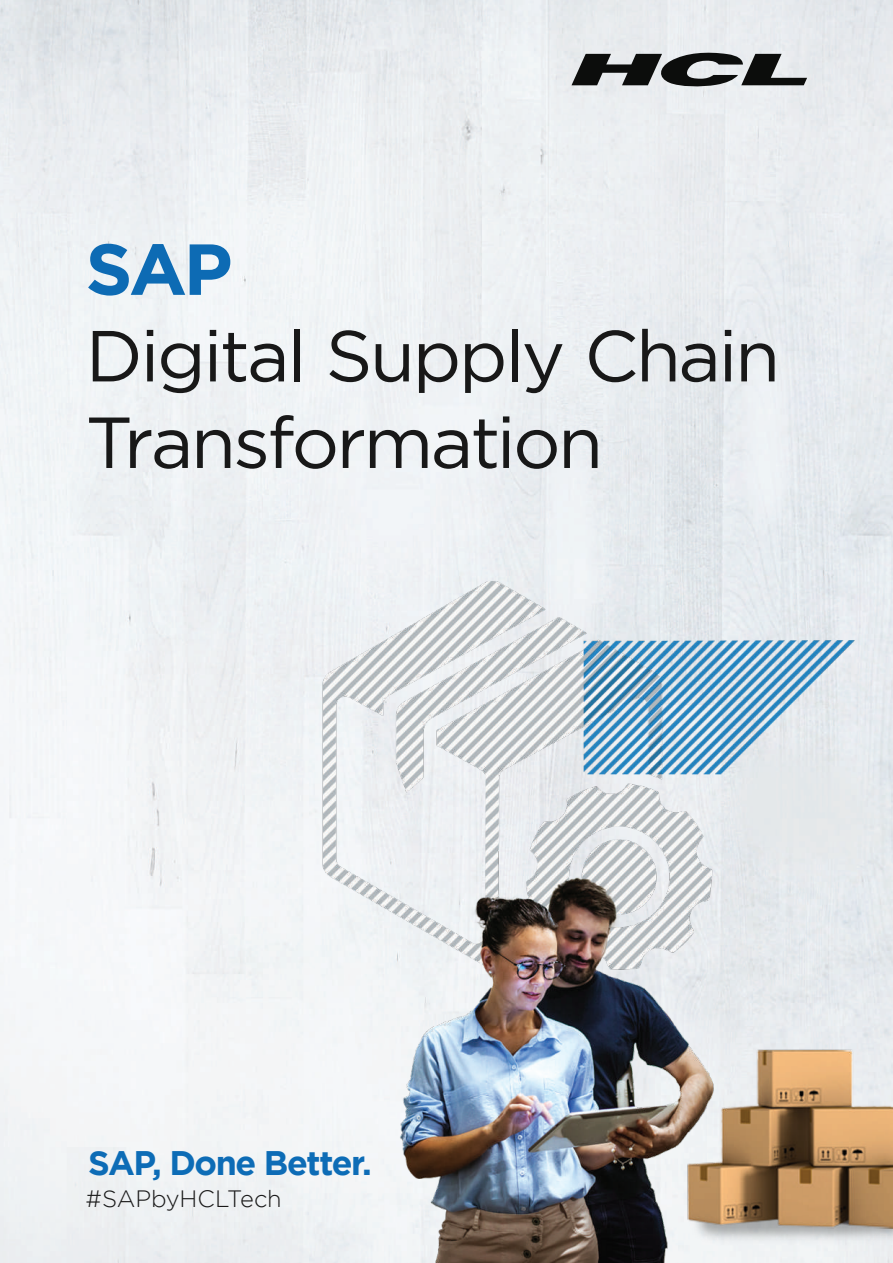
<style>
.page{position:relative;width:893px;height:1263px;background:#fff}
.page>*{position:absolute;margin:0;border:0;box-sizing:border-box;transform-origin:0 0}
.t1{font:72px/86.6px "Gotham";letter-spacing:-.035em;color:#181818}
.t2{font:700 72px "Gotham";color:#0d6bb4}
.t3{font:700 34.05px "Gotham";letter-spacing:-.04em;color:#0d6cb6}
.t4{font:300 23.55px "Gotham";letter-spacing:-.01em;color:#191919}
</style>
<div class="page">
<img style="left:158px;top:525px;width:735px;height:738px">
<svg style="left:571px;top:51px;width:236px;height:36px;background:#757778"></svg>
<p class="t2" style="left:85px;top:222px;width:149px">SAP</p>
<p class="t1" style="left:85px;top:311px;width:696px">Digital Supply Chain<br>Transformation</p>
<p class="t3" style="left:88px;top:1141px;width:285px">SAP, Done Better.</p>
<p class="t4" style="left:85px;top:1184px;width:198px">#SAPbyHCLTech</p>
</div>
